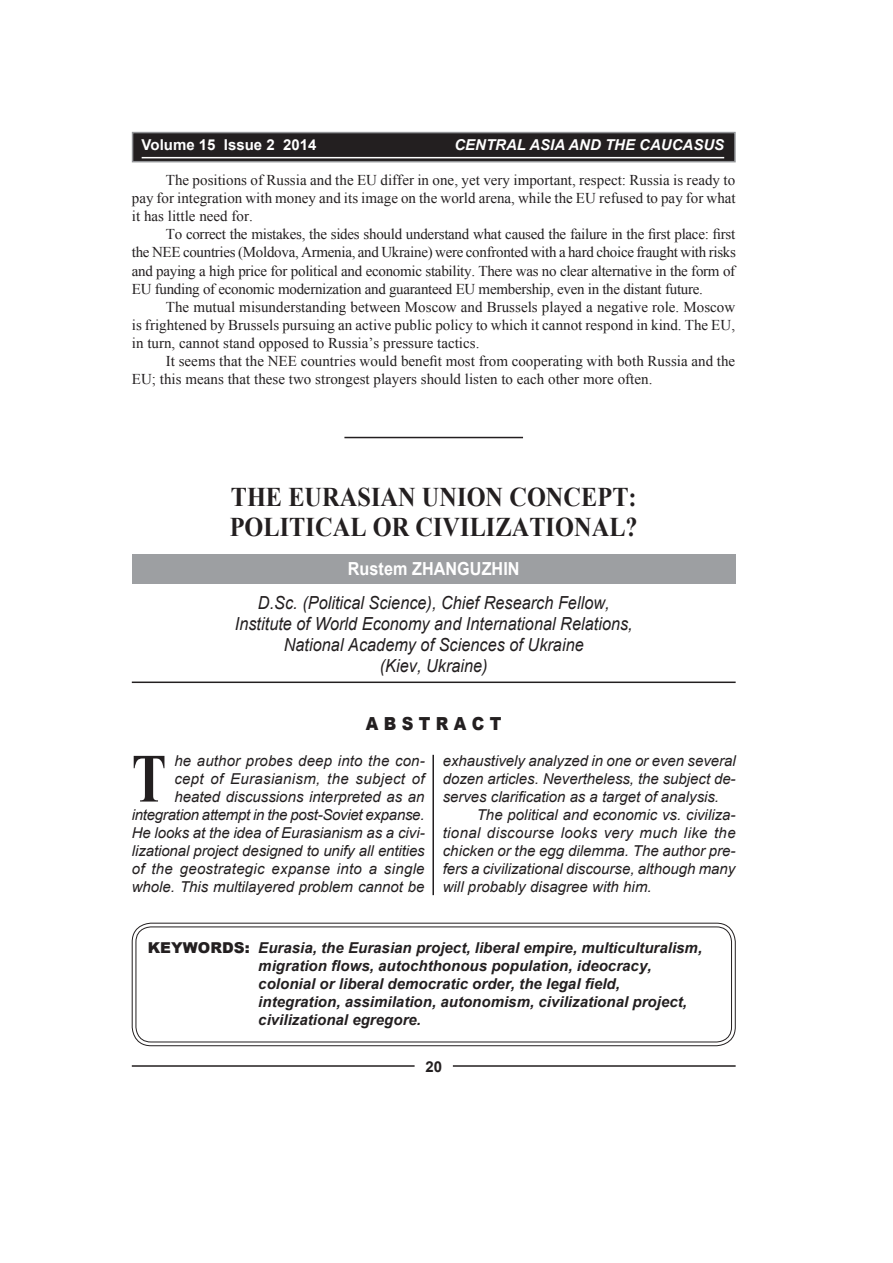
<style>
.page{position:relative;width:893px;height:1263px;background:#fff}
.page>*{position:absolute;margin:0;border:0;box-sizing:border-box;transform-origin:0 0}
.буквица{font:700 69px "Times New Roman";color:#231f20;scale:.75 1}
.заголовок{font:700 27px/30px "Times New Roman";letter-spacing:.005em;color:#231f20;scale:.9 1}
.автор_1{font:italic 18px/21px "Arial";letter-spacing:.005em;color:#231f20;text-align:center;scale:.9 1}
.автор{font:700 18px "Arial";letter-spacing:.005em;color:#fff;scale:.9 1}
.заголовок_-_резюме{font:900 18px "Arial";letter-spacing:.335em;color:#231f20;scale:.9 1}
.t1{font:15px/18.1px "Times New Roman";color:#231f20;text-align:justify}
.резюме{font:italic 15px/18px "Arial";color:#231f20;text-align:justify}
.ключ_-_слова{font:italic 700 15px/18px "Arial";letter-spacing:.005em;color:#231f20}
.t2{font:italic 700 15px "Arial";color:#fff}
.t3{font:700 15px "Arial";color:#fff}
.t4{font:700 15px "Arial";color:#231f20}
.s1{font-weight:900;font-style:normal}
</style>
<div class="page">
<hr style="left:132px;top:1065px;width:283px;height:2px;background:#231f20">
<hr style="left:453px;top:1065px;width:283px;height:2px;background:#231f20">
<div style="left:133px;top:133px;width:602px;height:29px;background:#231f20"></div>
<div style="left:132px;top:132px;width:604px;height:30px;border:2px solid #939598"></div>
<hr style="left:142px;top:157px;width:582px;height:1px;background:#fff">
<div style="left:132px;top:554px;width:604px;height:30px;background:#9d9fa2"></div>
<hr style="left:132px;top:681px;width:604px;height:2px;background:#231f20">
<hr style="left:344px;top:437px;width:179px;height:1px;background:#231f20">
<div style="left:132px;top:923px;width:604px;height:123px;border:4px solid #fff;border-radius:17px"></div>
<div style="left:132px;top:923px;width:604px;height:123px;border:1px solid #231f20;border-radius:19px"></div>
<div style="left:136px;top:926px;width:596px;height:116px;border:1px solid #231f20;border-radius:15px"></div>
<hr style="left:432px;top:755px;width:2px;height:140px;background:#231f20">
<p class="t3" style="left:142px;top:135px;width:176px">Volume 15 Issue 2 2014</p>
<p class="t2" style="left:454px;top:135px;width:271px">CENTRAL ASIA AND THE CAUCASUS</p>
<p class="t1" style="left:132px;top:170px;width:605px;text-indent:34px">The positions of Russia and the EU differ in one, yet very important, respect: Russia is ready to pay for integration with money and its image on the world arena, while the EU refused to pay for what it has little need for.</p>
<p class="t1" style="left:132px;top:225px;width:606px;text-indent:34px">To correct the mistakes, the sides should understand what caused the failure in the first place: first the NEE countries (Moldova, Armenia, and Ukraine) were confronted with a hard choice fraught with risks and paying a high price for political and economic stability. There was no clear alternative in the form of EU funding of economic modernization and guaranteed EU membership, even in the distant future.</p>
<p class="t1" style="left:132px;top:297px;width:605px;text-indent:34px">The mutual misunderstanding between Moscow and Brussels played a negative role. Moscow is frightened by Brussels pursuing an active public policy to which it cannot respond in kind. The EU, in turn, cannot stand opposed to Russia’s pressure tactics.</p>
<p class="t1" style="left:132px;top:352px;width:605px;text-indent:34px">It seems that the NEE countries would benefit most from cooperating with both Russia and the<br>EU; this means that these two strongest players should listen to each other more often.</p>
<p class="заголовок" style="left:230px;top:481px;width:455px">THE EURASIAN UNION CONCEPT:<br>POLITICAL OR CIVILIZATIONAL?</p>
<p class="автор" style="left:348px;top:557px;width:192px">Rustem ZHANGUZHIN</p>
<p class="автор_1" style="left:235px;top:593px;width:444px">D.Sc. (Political Science), Chief Research Fellow, Institute of World Economy and International Relations, National Academy of Sciences of Ukraine<br>(Kiev, Ukraine)</p>
<p class="заголовок_-_резюме" style="left:366px;top:710px;width:153px">ABSTRACT</p>
<p class="резюме" style="left:132px;top:752px;width:294px;text-align:right">he author probes deep into the con-<br>cept of Eurasianism, the subject of heated discussions interpreted as an integration attempt in the post-Soviet expanse.<br>He looks at the idea of Eurasianism as a civi&shy;lizational project designed to unify all entities of the geostrategic expanse into a single whole. This multilayered problem cannot be</p>
<p class="резюме" style="left:443px;top:752px;width:294px">exhaustively analyzed in one or even several dozen articles. Nevertheless, the subject de&shy;serves clarification as a target of analysis.</p>
<p class="буквица" style="left:132px;top:731px;width:48px">T</p>
<p class="резюме" style="left:443px;top:806px;width:294px;text-indent:34px">The political and economic vs. civiliza&shy;tional discourse looks very much like the chicken or the egg dilemma. The author pre&shy;fers a civilizational discourse, although many will probably disagree with him.</p>
<p class="ключ_-_слова" style="left:258px;top:939px;width:445px;text-indent:-111px"><span class="s1">KEYWORDS:</span> Eurasia, the Eurasian project, liberal empire, multiculturalism, migration flows, autochthonous population, ideocracy, colonial or liberal democratic order, the legal field, integration, assimilation, autonomism, civilizational project, civilizational egregore.</p>
<p class="t4" style="left:425px;top:1057px;width:18px">20</p>
</div>
